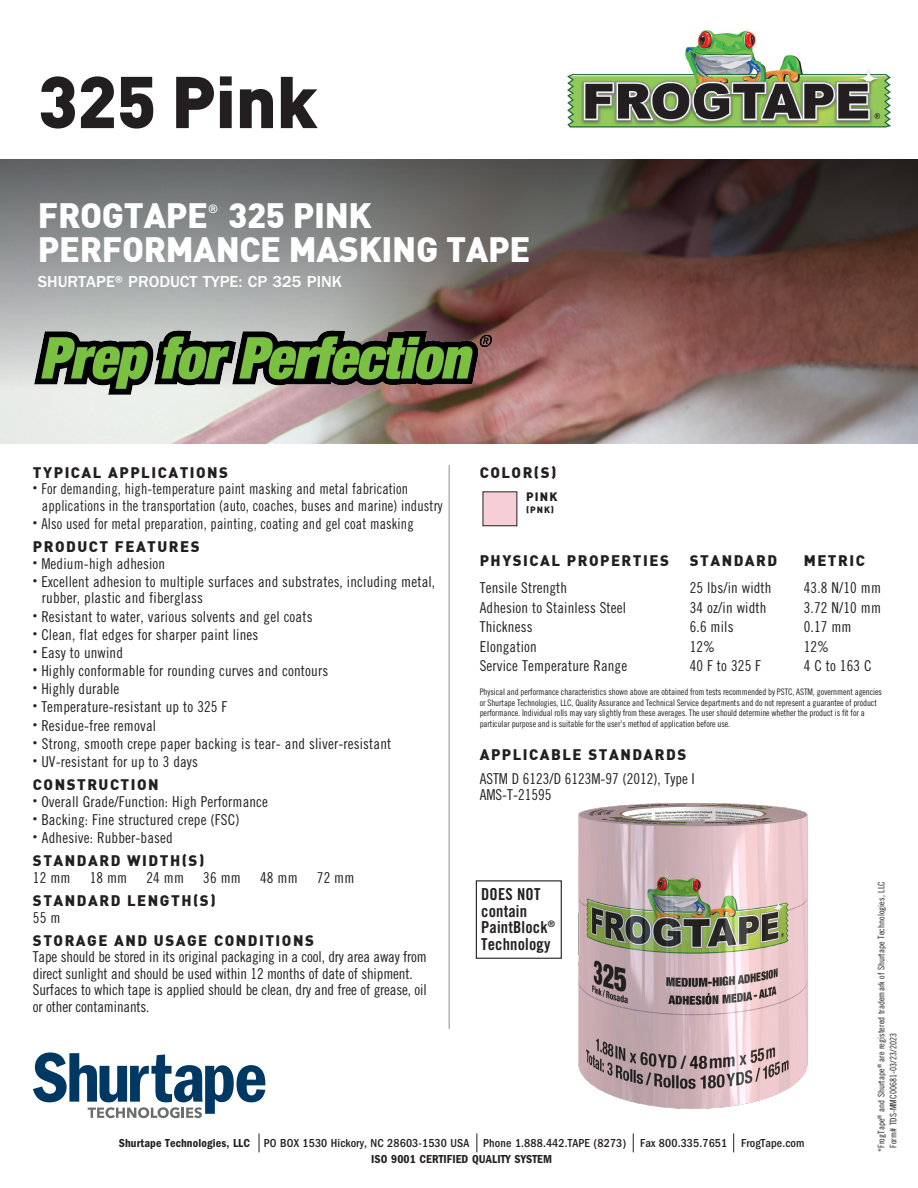
<style>
.page{position:relative;width:918px;height:1188px;background:#fff}
.page>*{position:absolute;margin:0;border:0;box-sizing:border-box;transform-origin:0 0}
.t1{font:900 72px "DIN";letter-spacing:-.01em;color:#231f20}
.t2{font:900 34.5px/34.5px "DIN";letter-spacing:-.01em;color:#fff}
.t3{font:16.5px/16.5px "Trade Gothic LT Std Bd Cn 20";letter-spacing:.01em;color:#231f20}
.t4{font:500 16.5px "ITC Franklin Gothic Std";color:#fff}
.t5{font:15px/16.5px "Trade Gothic LT Std Cn 18";letter-spacing:.01em;color:#231f20}
.t6{font:15px/16.5px "Trade Gothic LT Std Cn 18";letter-spacing:-.01em;color:#231f20}
.t7{font:15px/16.5px "Trade Gothic LT Std Cn 18";letter-spacing:.01em;color:#231f20;scale:.95 1}
.t8{font:900 15px "DIN";letter-spacing:.1em;color:#231f20}
.t9{font:500 condensed 12px "ITC Franklin Gothic Std";letter-spacing:.01em;color:#231f20}
.t10{font:12px "ITC Franklin Gothic Std Dm Cd";letter-spacing:.01em;color:#231f20}
.t11{font:900 12px "DIN";color:#231f20}
.t12{font:9px/10.5px "Trade Gothic LT Std Cn 18";letter-spacing:-.01em;color:#231f20}
.t13{font:9px/12px "Trade Gothic LT Std Cn 18";letter-spacing:.01em;color:#231f20}
.t14{font:900 9px "DIN";color:#231f20}
.s1{font-family:"ITC Franklin Gothic Std Dm Cd";font-weight:400;font-stretch:normal}
</style>
<div class="page">
<svg style="left:0;top:160px;width:918px;height:283px;background:#837370"></svg>
<hr style="left:449px;top:465px;width:1px;height:564px;background:#8b8e90">
<svg style="left:259px;top:1133px;width:1px;height:19px"></svg>
<svg style="left:476px;top:1133px;width:1px;height:19px"></svg>
<svg style="left:633px;top:1133px;width:1px;height:19px"></svg>
<svg style="left:733px;top:1133px;width:1px;height:19px"></svg>
<img style="left:578px;top:803px;width:230px;height:306px">
<div style="left:476px;top:880px;width:86px;height:79px;border:1px solid #231f20"></div>
<img style="left:29px;top:326px;width:467px;height:72px">
<img style="left:567px;top:30px;width:324px;height:98px">
<img style="left:33px;top:1052px;width:233px;height:67px">
<img style="left:482px;top:491px;width:36px;height:35px">
<p class="t1" style="left:38px;top:54px;width:281px">325 Pink</p>
<h1 class="t2" style="left:38px;top:196px;width:494px">FROGTAPE<sup>®</sup> 325 PINK<br>PERFORMANCE MASKING TAPE</h1>
<h2 class="t4" style="left:38px;top:272px;width:306px">SHURTAPE® PRODUCT TYPE: CP 325 PINK</h2>
<h3 class="t8" style="left:480px;top:463px;width:78px">COLOR(S)</h3>
<h3 class="t8" style="left:33px;top:462px;width:197px">TYPICAL APPLICATIONS</h3>
<p class="t7" style="left:42px;top:480px;width:423px;text-indent:-9px"><sup>•</sup> For demanding, high-temperature paint masking and metal fabrication applications in the transportation (auto, coaches, buses and marine) industry</p>
<p class="t7" style="left:33px;top:515px;width:402px"><sup>•</sup> Also used for metal preparation, painting, coating and gel coat masking</p>
<h3 class="t8" style="left:33px;top:537px;width:168px">PRODUCT FEATURES</h3>
<p class="t5" style="left:33px;top:555px;width:134px"><sup>•</sup> Medium-high adhesion</p>
<p class="t5" style="left:42px;top:573px;width:395px;text-indent:-9px"><sup>•</sup> Excellent adhesion to multiple surfaces and substrates, including metal, rubber, plastic and fiberglass</p>
<p class="t5" style="left:33px;top:608px;width:281px"><sup>•</sup> Resistant to water, various solvents and gel coats</p>
<p class="t5" style="left:33px;top:626px;width:227px"><sup>•</sup> Clean, flat edges for sharper paint lines</p>
<p class="t5" style="left:33px;top:644px;width:92px"><sup>•</sup> Easy to unwind</p>
<p class="t5" style="left:33px;top:662px;width:297px"><sup>•</sup> Highly conformable for rounding curves and contours</p>
<p class="t5" style="left:33px;top:681px;width:88px"><sup>•</sup> Highly durable</p>
<p class="t5" style="left:33px;top:699px;width:196px"><sup>•</sup> Temperature-resistant up to 325 F</p>
<p class="t5" style="left:33px;top:717px;width:125px"><sup>•</sup> Residue-free removal</p>
<p class="t5" style="left:33px;top:735px;width:360px"><sup>•</sup> Strong, smooth crepe paper backing is tear- and sliver-resistant</p>
<p class="t5" style="left:33px;top:753px;width:167px"><sup>•</sup> UV-resistant for up to 3 days</p>
<h3 class="t8" style="left:33px;top:775px;width:127px">CONSTRUCTION</h3>
<p class="t5" style="left:33px;top:793px;width:237px"><sup>•</sup> Overall Grade/Function: High Performance</p>
<p class="t5" style="left:33px;top:811px;width:208px"><sup>•</sup> Backing: Fine structured crepe (FSC)</p>
<p class="t5" style="left:33px;top:829px;width:141px"><sup>•</sup> Adhesive: Rubber-based</p>
<h3 class="t8" style="left:33px;top:851px;width:173px">STANDARD WIDTH(S)</h3>
<p class="t5" style="left:33px;top:869px;width:39px">12 mm</p>
<p class="t5" style="left:90px;top:869px;width:39px">18 mm</p>
<p class="t5" style="left:147px;top:869px;width:39px">24 mm</p>
<p class="t5" style="left:203px;top:869px;width:39px">36 mm</p>
<p class="t5" style="left:260px;top:869px;width:39px">48 mm</p>
<p class="t5" style="left:317px;top:869px;width:39px">72 mm</p>
<h3 class="t8" style="left:33px;top:891px;width:184px">STANDARD LENGTH(S)</h3>
<p class="t5" style="left:33px;top:909px;width:29px">55 m</p>
<h3 class="t8" style="left:33px;top:930px;width:282px">STORAGE AND USAGE CONDITIONS</h3>
<p class="t6" style="left:33px;top:949px;width:395px">Tape should be stored in its original packaging in a cool, dry area away from direct sunlight and should be used within 12 months of date of shipment.<br>Surfaces to which tape is applied should be clean, dry and free of grease, oil or other contaminants.</p>
<h4 class="t11" style="left:526px;top:489px;width:33px">PINK</h4>
<h4 class="t14" style="left:526px;top:504px;width:30px">(PNK)</h4>
<p class="t8" style="left:480px;top:551px;width:191px">PHYSICAL PROPERTIES</p>
<p class="t8" style="left:690px;top:551px;width:89px">STANDARD</p>
<p class="t8" style="left:804px;top:551px;width:63px">METRIC</p>
<p class="t5" style="left:480px;top:579px;width:89px">Tensile Strength</p>
<p class="t5" style="left:690px;top:579px;width:83px">25 lbs/in width</p>
<p class="t5" style="left:804px;top:579px;width:79px">43.8 N/10 mm</p>
<p class="t5" style="left:480px;top:599px;width:148px">Adhesion to Stainless Steel</p>
<p class="t5" style="left:690px;top:599px;width:78px">34 oz/in width</p>
<p class="t5" style="left:804px;top:599px;width:79px">3.72 N/10 mm</p>
<p class="t5" style="left:480px;top:618px;width:54px">Thickness</p>
<p class="t5" style="left:690px;top:618px;width:45px">6.6 mils</p>
<p class="t5" style="left:804px;top:618px;width:49px">0.17 mm</p>
<p class="t5" style="left:480px;top:638px;width:59px">Elongation</p>
<p class="t5" style="left:690px;top:638px;width:27px">12%</p>
<p class="t5" style="left:804px;top:638px;width:27px">12%</p>
<p class="t5" style="left:480px;top:657px;width:149px">Service Temperature Range</p>
<p class="t5" style="left:690px;top:657px;width:73px">40 F to 325 F</p>
<p class="t5" style="left:804px;top:657px;width:69px">4 C to 163 C</p>
<p class="t12" style="left:480px;top:686px;width:404px">Physical and performance characteristics shown above are obtained from tests recommended by PSTC, ASTM, government agencies or Shurtape Technologies, LLC, Quality Assurance and Technical Service departments and do not represent a guarantee of product performance. Individual rolls may vary slightly from these averages. The user should determine whether the product is fit for a particular purpose and is suitable for the user’s method of application before use.</p>
<h3 class="t8" style="left:480px;top:744px;width:208px">APPLICABLE STANDARDS</h3>
<p class="t5" style="left:480px;top:770px;width:217px">ASTM D 6123/D 6123M-97 (2012), Type I<br>AMS-T-21595</p>
<p class="t13" style="left:875px;top:1148px;width:268px;text-indent:-4px;rotate:-90deg">*FrogTape<sup>®</sup> and Shurtape<sup>®</sup> are registered trademark of Shurtape Technologies, LLC<br>Form# TDS-MMC00681-03/23/2023</p>
<p class="t3" style="left:481px;top:886px;width:75px">DOES NOT contain<br>PaintBlock<sup>®<br></sup>Technology</p>
<p class="t9" style="left:119px;top:1136px;width:687px"><span class="s1">Shurtape Technologies, LLC</span> PO BOX 1530 Hickory, NC 28603-1530 USA Phone 1.888.442.TAPE (8273) Fax 800.335.7651 FrogTape.com</p>
<p class="t10" style="left:371px;top:1152px;width:183px">ISO 9001 CERTIFIED QUALITY SYSTEM</p>
</div>
